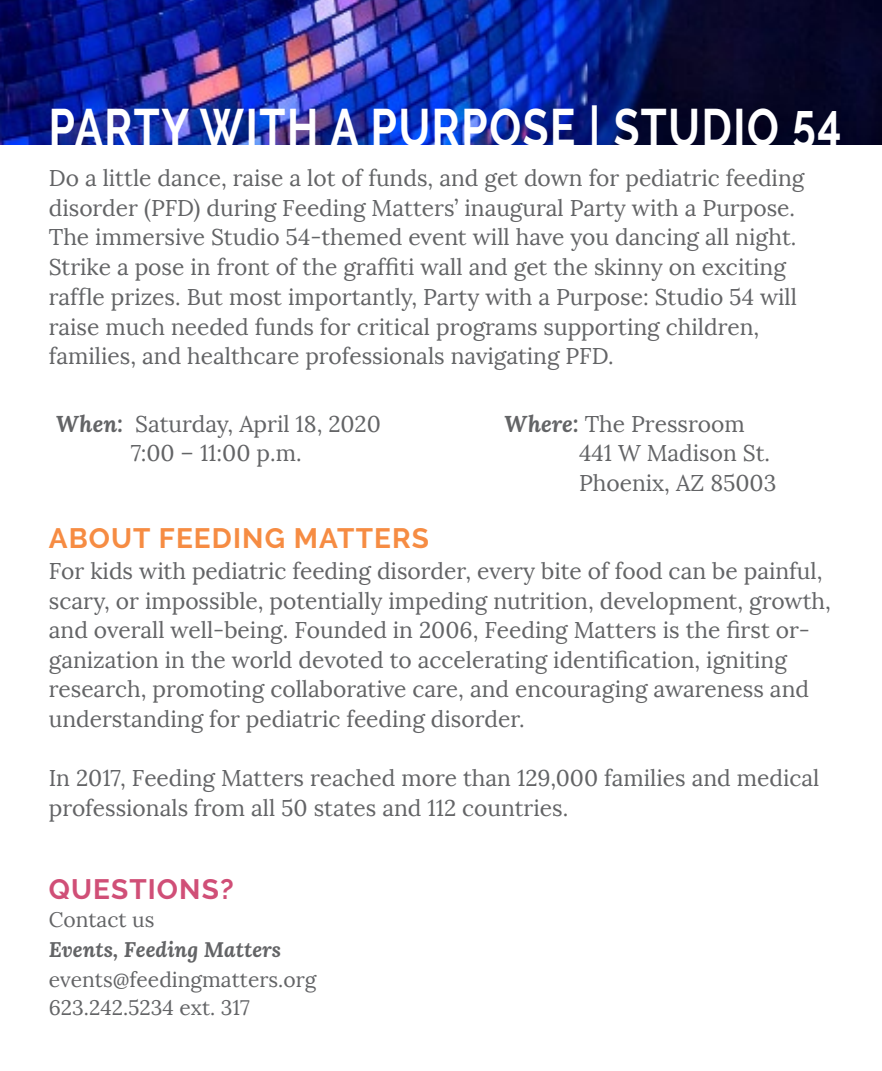
<style>
.page{position:relative;width:882px;height:1071px;background:#fff}
.page>*{position:absolute;margin:0;border:0;box-sizing:border-box;transform-origin:0 0}
.t1{font:700 52.5px "Raleway";letter-spacing:.04em;color:#fff;scale:.8 1}
.t2{font:700 28px "Raleway";letter-spacing:.04em;color:#f68c43}
.t3{font:700 28px "Raleway";letter-spacing:.04em;color:#d04f77}
.t4{font:22.75px/29.8px "Lora";color:#636466}
.t5{font:21px/28.5px "Lora";color:#636466}
.t6{font:italic 700 21px "Lora";color:#636466}
.s1{font-weight:700;font-style:italic}
</style>
<div class="page">
<img style="left:0;top:0;width:882px;height:145px">
<h1 class="t1" style="left:49px;top:98px;width:992px">PARTY WITH A PURPOSE | STUDIO 54</h1>
<p class="t4" style="left:49px;top:163px;width:757px">Do a little dance, raise a lot of funds, and get down for pediatric feeding disorder (PFD) during Feeding Matters’ inaugural Party with a Purpose.<br>The immersive Studio 54-themed event will have you dancing all night.<br>Strike a pose in front of the graffiti wall and get the skinny on exciting raffle prizes. But most importantly, Party with a Purpose: Studio 54 will raise much needed funds for critical programs supporting children, families, and healthcare professionals navigating PFD.</p>
<p class="t4" style="left:56px;top:409px;width:327px;text-align:center"><span class="s1">When:</span> Saturday, April 18, 2020<br>7:00 – 11:00 p.m.</p>
<p class="t4" style="left:579px;top:409px;width:199px;text-indent:-75px"><span class="s1">Where:</span> The Pressroom<br>441 W Madison St.<br>Phoenix, AZ 85003</p>
<p class="t2" style="left:49px;top:522px;width:382px">ABOUT FEEDING MATTERS</p>
<p class="t4" style="left:49px;top:557px;width:784px">For kids with pediatric feeding disorder, every bite of food can be painful, scary, or impossible, potentially impeding nutrition, development, growth, and overall well-being. Founded in 2006, Feeding Matters is the first or&shy;ganization in the world devoted to accelerating identification, igniting research, promoting collaborative care, and encouraging awareness and understanding for pediatric feeding disorder.</p>
<p class="t4" style="left:49px;top:763px;width:772px">In 2017, Feeding Matters reached more than 129,000 families and medical professionals from all 50 states and 112 countries.</p>
<p class="t3" style="left:49px;top:873px;width:186px">QUESTIONS?</p>
<p class="t5" style="left:49px;top:904px;width:107px">Contact us</p>
<p class="t6" style="left:49px;top:935px;width:234px">Events, Feeding Matters</p>
<p class="t5" style="left:49px;top:964px;width:269px">events@feedingmatters.org<br>623.242.5234 ext. 317</p>
</div>
